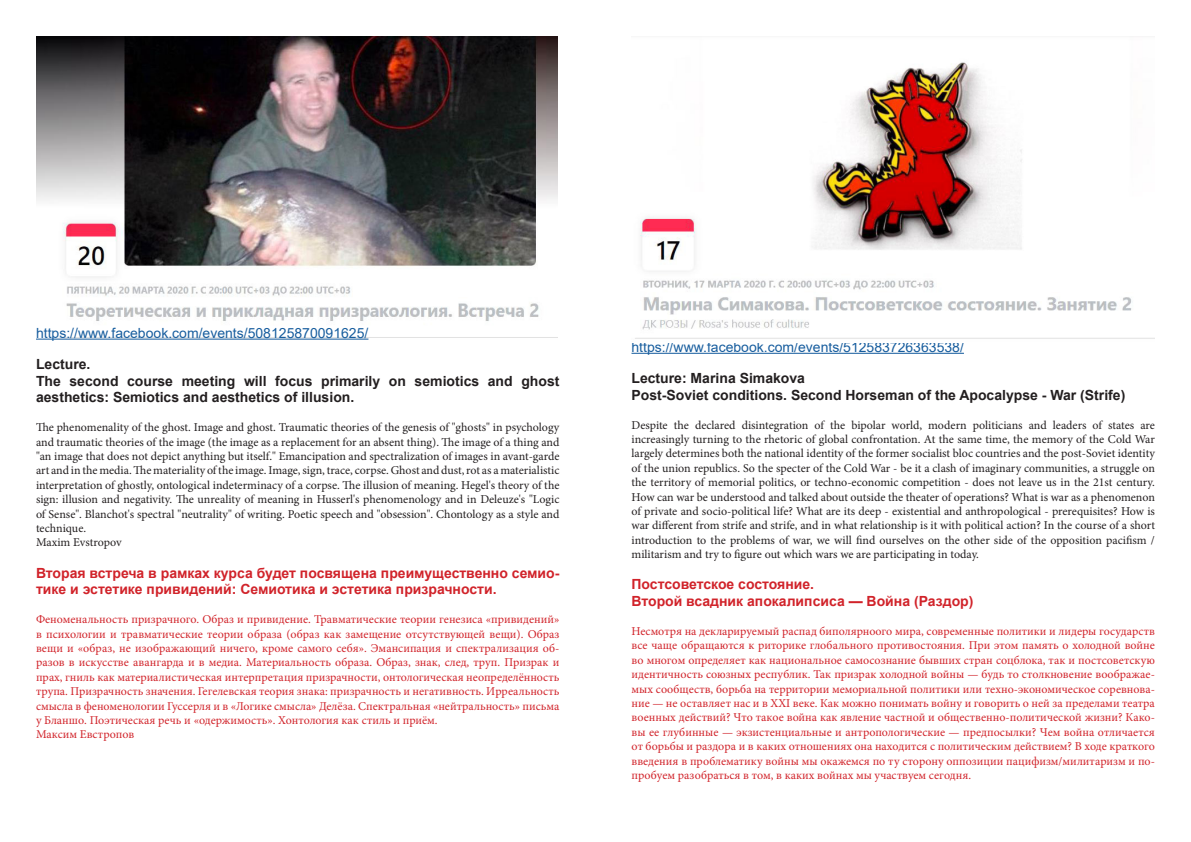
<style>
.page{position:relative;width:1191px;height:842px;background:#fff}
.page>*{position:absolute;margin:0;border:0;box-sizing:border-box;transform-origin:0 0}
.t1{font:700 14px/16.8px "Arial";color:#231f20}
.t2{font:700 14px/16.8px "Arial";color:#d1232a}
.t3{font:14px "Arial";color:#175d9e}
.t4{font:12px/14.4px "Minion Pro";color:#231f20;text-align:justify}
.t5{font:12px/14.4px "Minion Pro";color:#d1232a;text-align:justify}
</style>
<div class="page">
<img style="left:36px;top:36px;width:521px;height:304px">
<hr style="left:36px;top:339px;width:332px;height:1px;background:#175d9e">
<hr style="left:631px;top:353px;width:333px;height:1px;background:#175d9e">
<img style="left:635px;top:62px;width:520px;height:277px">
<p class="t3" style="left:36px;top:323px;width:334px">https://www.facebook.com/events/508125870091625/</p>
<p class="t1" style="left:36px;top:356px;width:56px">Lecture.</p>
<p class="t1" style="left:36px;top:372px;width:525px">The second course meeting will focus primarily on semiotics and ghost aesthetics: Semiotics and aesthetics of illusion.</p>
<p class="t4" style="left:36px;top:420px;width:525px">The phenomenality of the ghost. Image and ghost. Traumatic theories of the genesis of "ghosts" in psychology and traumatic theories of the image (the image as a replacement for an absent thing). The image of a thing and "an image that does not depict anything but itself." Emancipation and spectralization of images in avant-garde art and in the media. The materiality of the image. Image, sign, trace, corpse. Ghost and dust, rot as a materialistic interpretation of ghostly, ontological indeterminacy of a corpse. The illusion of meaning. Hegel's theory of the sign: illusion and negativity. The unreality of meaning in Husserl's phenomenology and in Deleuze's "Logic of Sense". Blanchot's spectral "neutrality" of writing. Poetic speech and "obsession". Chontology as a style and technique.</p>
<p class="t4" style="left:36px;top:535px;width:87px">Maxim Evstropov</p>
<p class="t2" style="left:36px;top:564px;width:525px">Вторая встреча в рамках курса будет посвящена преимущественно семио&shy;тике и эстетике привидений: Семиотика и эстетика призрачности.</p>
<p class="t5" style="left:36px;top:612px;width:525px">Феноменальность призрачного. Образ и привидение. Травматические теории генезиса «привидений» в психологии и травматические теории образа (образ как замещение отсутствующей вещи). Образ вещи и «образ, не изображающий ничего, кроме самого себя». Эмансипация и спектрализация об&shy;разов в искусстве авангарда и в медиа. Материальность образа. Образ, знак, след, труп. Призрак и прах, гниль как материалистическая интерпретация призрачности, онтологическая неопределённость трупа. Призрачность значения. Гегелевская теория знака: призрачность и негативность. Ирреальность смысла в феноменологии Гуссерля и в «Логике смысла» Делёза. Спектральная «нейтральность» письма у Бланшо. Поэтическая речь и «одержимость». Хонтология как стиль и приём.</p>
<p class="t5" style="left:36px;top:727px;width:100px">Максим Евстропов</p>
<p class="t3" style="left:631px;top:337px;width:334px">https://www.facebook.com/events/512583726363538/</p>
<p class="t1" style="left:631px;top:370px;width:175px">Lecture: Marina Simakova</p>
<p class="t1" style="left:631px;top:387px;width:495px">Post-Soviet conditions. Second Horseman of the Apocalypse - War (Strife)</p>
<p class="t4" style="left:631px;top:418px;width:525px">Despite the declared disintegration of the bipolar world, modern politicians and leaders of states are increasingly turning to the rhetoric of global confrontation. At the same time, the memory of the Cold War largely determines both the national identity of the former socialist bloc countries and the post-Soviet identity of the union republics. So the specter of the Cold War - be it a clash of imaginary communities, a struggle on the territory of memorial politics, or techno-economic competition - does not leave us in the 21st century.<br>How can war be understood and talked about outside the theater of operations? What is war as a phenomenon of private and socio-political life? What are its deep - existential and anthropological - prerequisites? How is war different from strife and strife, and in what relationship is it with political action? In the course of a short introduction to the problems of war, we will find ourselves on the other side of the opposition pacifism / militarism and try to figure out which wars we are participating in today.</p>
<p class="t2" style="left:631px;top:576px;width:184px">Постсоветское состояние.</p>
<p class="t2" style="left:631px;top:593px;width:343px">Второй всадник апокалипсиса — Война (Раздор)</p>
<p class="t5" style="left:631px;top:624px;width:525px">Несмотря на декларируемый распад биполярноого мира, современные политики и лидеры государств все чаще обращаются к риторике глобального противостояния. При этом память о холодной войне во многом определяет как национальное самосознание бывших стран соцблока, так и постсоветскую идентичность союзных республик. Так призрак холодной войны — будь то столкновение воображае&shy;мых сообществ, борьба на территории мемориальной политики или техно-экономическое соревнова&shy;ние — не оставляет нас и в ХХI веке. Как можно понимать войну и говорить о ней за пределами театра военных действий? Что такое война как явление частной и общественно-политической жизни? Како&shy;вы ее глубинные — экзистенциальные и антропологические — предпосылки? Чем война отличается от борьбы и раздора и в каких отношениях она находится с политическим действием? В ходе краткого введения в проблематику войны мы окажемся по ту сторону оппозиции пацифизм/милитаризм и по&shy;пробуем разобраться в том, в каких войнах мы участвуем сегодня.</p>
</div>
